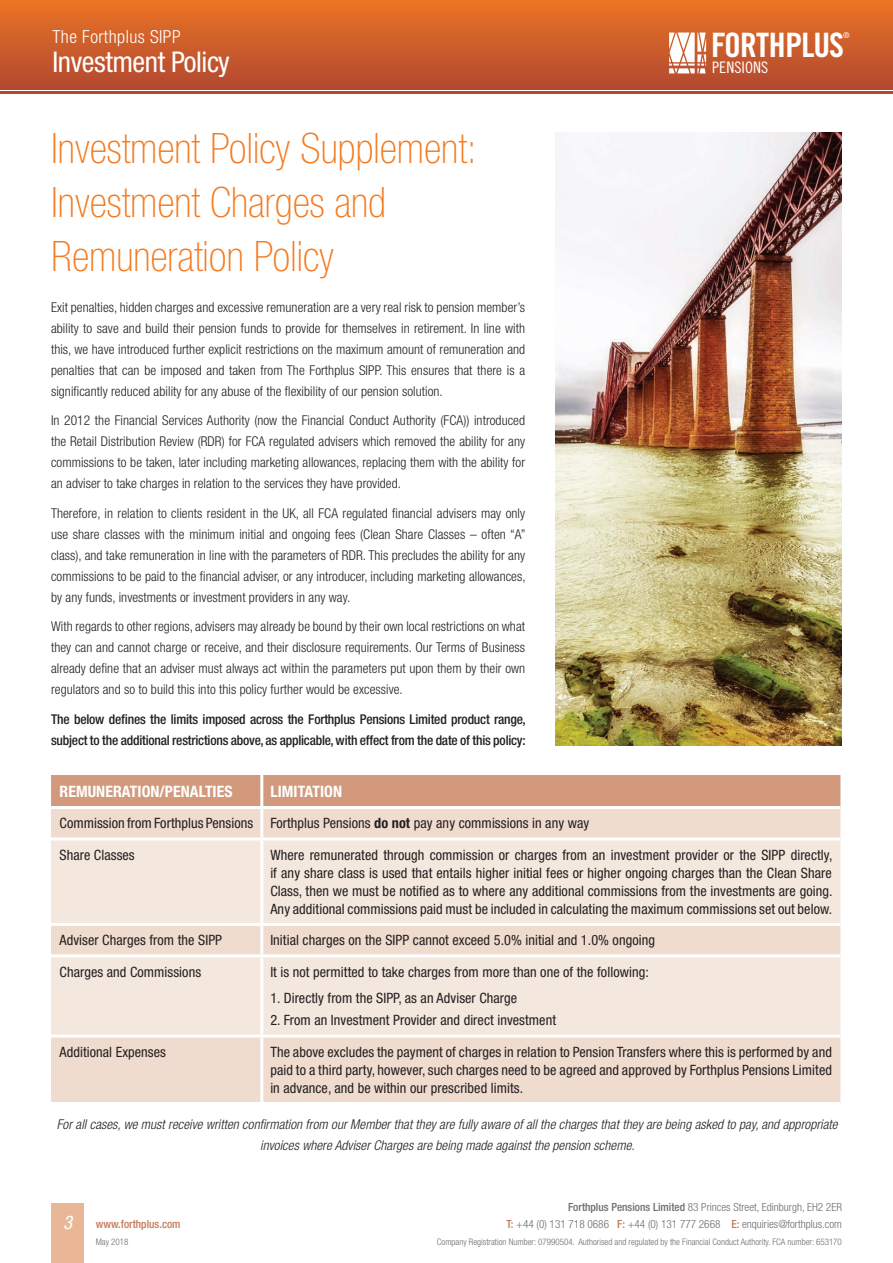
<style>
.page{position:relative;width:893px;height:1263px;background:#fff}
.page>*{position:absolute;margin:0;border:0;box-sizing:border-box;transform-origin:0 0}
.t1{font:100 condensed 42px/54px "Helvetica Neue LT Pro";color:#f47b21}
.t2{font:33.6px "Trade Gothic Bold Cond Twenty";letter-spacing:-.025em;color:#fff}
.t3{font:condensed 28.65px "Helvetica Neue LT Pro";letter-spacing:-.015em;color:#fff}
.t4{font:italic condensed 18.75px "Helvetica Neue LT Pro";color:#fff}
.t5{font:300 condensed 18px "Helvetica Neue LT Pro";letter-spacing:.025em;color:#fff}
.t6{font:15.9px "Trade Gothic Cond Eighteen";letter-spacing:.005em;color:#fff}
.t7{font:700 condensed 15.75px "Helvetica Neue LT Pro";letter-spacing:.005em;color:#fff}
.t8{font:condensed 14.25px/18px "Helvetica Neue LT Pro";letter-spacing:.005em;color:#231f20;text-align:justify}
.t9{font:300 condensed 13.5px/21px "Helvetica Neue LT Pro";letter-spacing:.005em;color:#231f20;text-align:justify}
.t10{font:italic 300 condensed 13.5px/21px "Helvetica Neue LT Pro";letter-spacing:.005em;color:#231f20;text-align:center}
.t11{font:500 condensed 13.5px/21px "Helvetica Neue LT Pro";letter-spacing:-.015em;color:#231f20}
.t12{font:300 condensed 11.25px/16.5px "Helvetica Neue LT Pro";color:#6c6d70;text-align:right}
.t13{font:500 condensed 11.25px "Helvetica Neue LT Pro";color:#c47959}
.t14{font:300 condensed 9px "Helvetica Neue LT Pro";color:#6c6d70}
.t15{font:8.1px "Trade Gothic Cond Eighteen";color:#fff}
.s1{font-weight:700}
.s2{font-weight:500}
.s3{font-weight:500;color:#c47959}
</style>
<div class="page">
<div style="left:0;top:0;width:893px;height:89px;background:linear-gradient(to bottom,#eb7424,#b24831)"></div>
<hr style="left:0;top:91px;width:893px;height:3px;background:#b14830">
<svg style="left:669px;top:33px;width:37px;height:40px"></svg>
<div style="left:51px;top:1203px;width:33px;height:60px;background:#eab796"></div>
<div style="left:51px;top:775px;width:789px;height:31px;background:#d2997d"></div>
<div style="left:51px;top:809px;width:789px;height:293px;background:#f0dbcf"></div>
<svg style="left:51px;top:840px;width:789px;height:194px;background:#f3e5db"></svg>
<hr style="left:260px;top:775px;width:3px;height:31px;background:#fff">
<hr style="left:260px;top:809px;width:3px;height:28px;background:#fff">
<hr style="left:51px;top:837px;width:211px;height:3px;background:#fff">
<hr style="left:262px;top:837px;width:578px;height:3px;background:#fff">
<hr style="left:260px;top:840px;width:3px;height:83px;background:#fff">
<hr style="left:51px;top:923px;width:211px;height:3px;background:#fff">
<hr style="left:262px;top:923px;width:578px;height:3px;background:#fff">
<hr style="left:260px;top:926px;width:3px;height:28px;background:#fff">
<hr style="left:51px;top:954px;width:211px;height:3px;background:#fff">
<hr style="left:262px;top:954px;width:578px;height:3px;background:#fff">
<hr style="left:260px;top:957px;width:3px;height:77px;background:#fff">
<hr style="left:51px;top:1034px;width:211px;height:3px;background:#fff">
<hr style="left:262px;top:1034px;width:578px;height:3px;background:#fff">
<hr style="left:260px;top:1037px;width:3px;height:65px;background:#fff">
<img style="left:556px;top:133px;width:286px;height:612px">
<h3 class="t5" style="left:53px;top:27px;width:130px">The Forthplus SIPP</h3>
<h3 class="t3" style="left:53px;top:45px;width:179px">Investment Policy</h3>
<h1 class="t1" style="left:51px;top:123px;width:427px">Investment Policy Supplement:<br>Investment Charges and<br>Remuneration Policy</h1>
<p class="t9" style="left:51px;top:296px;width:476px">Exit penalties, hidden charges and excessive remuneration are a very real risk to pension member’s ability to save and build their pension funds to provide for themselves in retirement. In line with this, we have introduced further explicit restrictions on the maximum amount of remuneration and penalties that can be imposed and taken from The Forthplus SIPP. This ensures that there is a significantly reduced ability for any abuse of the flexibility of our pension solution.</p>
<p class="t9" style="left:51px;top:410px;width:476px">In 2012 the Financial Services Authority (now the Financial Conduct Authority (FCA)) introduced the Retail Distribution Review (RDR) for FCA regulated advisers which removed the ability for any commissions to be taken, later including marketing allowances, replacing them with the ability for an adviser to take charges in relation to the services they have provided.</p>
<p class="t9" style="left:51px;top:502px;width:476px">Therefore, in relation to clients resident in the UK, all FCA regulated financial advisers may only use share classes with the minimum initial and ongoing fees (Clean Share Classes – often “A” class), and take remuneration in line with the parameters of RDR. This precludes the ability for any commissions to be paid to the financial adviser, or any introducer, including marketing allowances, by any funds, investments or investment providers in any way.</p>
<p class="t9" style="left:51px;top:616px;width:476px">With regards to other regions, advisers may already be bound by their own local restrictions on what they can and cannot charge or receive, and their disclosure requirements. Our Terms of Business already define that an adviser must always act within the parameters put upon them by their own regulators and so to build this into this policy further would be excessive.</p>
<p class="t11" style="left:51px;top:708px;width:476px">The below defines the limits imposed across the Forthplus Pensions Limited product range, subject to the additional restrictions above, as applicable, with effect from the date of this policy:</p>
<p class="t15" style="left:843px;top:30px;width:8px">®</p>
<h2 class="t2" style="left:711px;top:25px;width:135px">FORTHPLUS</h2>
<p class="t6" style="left:712px;top:58px;width:58px">PENSIONS</p>
<p class="t7" style="left:60px;top:782px;width:175px">REMUNERATION/PENALTIES</p>
<p class="t7" style="left:270px;top:782px;width:73px">LIMITATION</p>
<p class="t8" style="left:60px;top:814px;width:531px">Commission from Forthplus Pensions Forthplus Pensions <span class="s1">do not</span> pay any commissions in any way</p>
<p class="t8" style="left:60px;top:846px;width:77px">Share Classes</p>
<p class="t8" style="left:270px;top:846px;width:564px">Where remunerated through commission or charges from an investment provider or the SIPP directly, if any share class is used that entails higher initial fees or higher ongoing charges than the Clean Share Class, then we must be notified as to where any additional commissions from the investments are going.<br>Any additional commissions paid must be included in calculating the maximum commissions set out below.</p>
<p class="t8" style="left:60px;top:931px;width:164px">Adviser Charges from the SIPP</p>
<p class="t8" style="left:270px;top:931px;width:386px">Initial charges on the SIPP cannot exceed 5.0% initial and 1.0% ongoing</p>
<p class="t8" style="left:60px;top:962px;width:143px">Charges and Commissions</p>
<p class="t8" style="left:270px;top:962px;width:380px">It is not permitted to take charges from more than one of the following:</p>
<p class="t8" style="left:270px;top:989px;width:248px">1. Directly from the SIPP, as an Adviser Charge</p>
<p class="t8" style="left:270px;top:1011px;width:287px">2. From an Investment Provider and direct investment</p>
<p class="t8" style="left:60px;top:1043px;width:108px">Additional Expenses</p>
<p class="t8" style="left:270px;top:1043px;width:563px">The above excludes the payment of charges in relation to Pension Transfers where this is performed by and paid to a third party, however, such charges need to be agreed and approved by Forthplus Pensions Limited in advance, and be within our prescribed limits.</p>
<p class="t10" style="left:57px;top:1114px;width:782px">For all cases, we must receive written confirmation from our Member that they are fully aware of all the charges that they are being asked to pay, and appropriate invoices where Adviser Charges are being made against the pension scheme.</p>
<h3 class="t4" style="left:63px;top:1211px;width:10px">3</h3>
<p class="t13" style="left:96px;top:1218px;width:86px">www.forthplus.com</p>
<p class="t12" style="left:506px;top:1199px;width:337px"><span class="s2">Forthplus Pensions Limited</span> 83 Princes Street, Edinburgh, EH2 2ER<br><span class="s3">T:</span> +44 (0) 131 718 0686 <span class="s3">F:</span> +44 (0) 131 777 2668 <span class="s3">E:</span> enquiries@forthplus.com</p>
<p class="t14" style="left:96px;top:1237px;width:34px">May 2018</p>
<p class="t14" style="left:437px;top:1237px;width:407px">Company Registration Number: 07990504. Authorised and regulated by the Financial Conduct Authority. FCA number: 653170</p>
</div>
